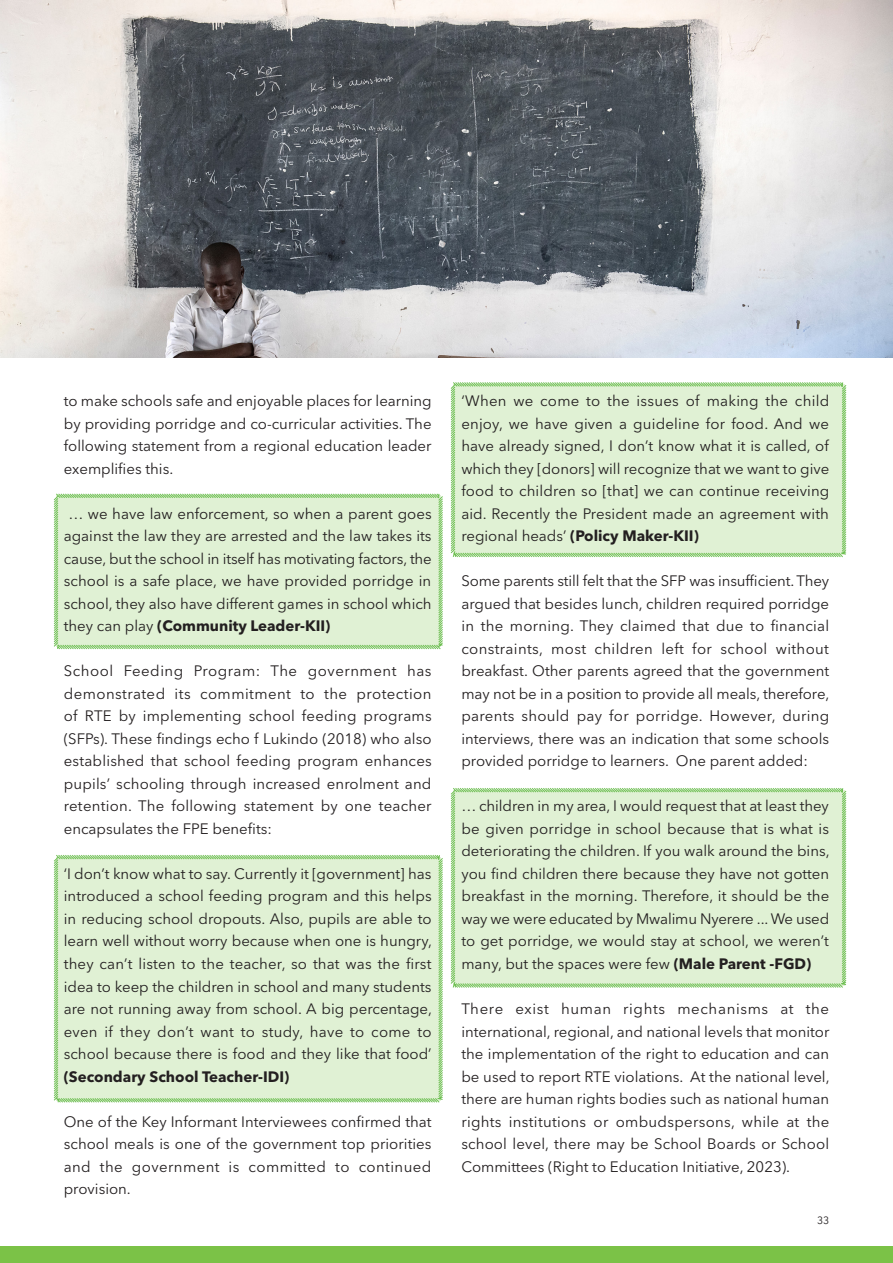
<style>
.page{position:relative;width:893px;height:1263px;background:#fff}
.page>*{position:absolute;margin:0;border:0;box-sizing:border-box;transform-origin:0 0}
.t1{font:15px/22.5px "Avenir Next LT Pro";color:#231f20;text-align:justify}
.t2{font:700 15px "Avenir Next LT Pro";color:#231f20}
.t3{font:10.5px "Avenir Next LT Pro";color:#231f20}
.s1{font-weight:700}
</style>
<div class="page">
<div style="left:0;top:1246px;width:893px;height:17px;background:#7bc247"></div>
<svg style="left:53px;top:493px;width:390px;height:157px;background:#def0d2"></svg>
<svg style="left:450px;top:382px;width:397px;height:176px;background:#dcefcf"></svg>
<div style="left:450px;top:788px;width:397px;height:200px;background:#e0f1d4"></div>
<div style="left:53px;top:855px;width:390px;height:248px;background:#e0f1d4"></div>
<img style="left:1px;top:0;width:892px;height:358px">
<p class="t1" style="left:64px;top:390px;width:369px">to make schools safe and enjoyable places for learning by providing porridge and co-curricular activities. The following statement from a regional education leader exemplifies this.</p>
<p class="t1" style="left:64px;top:502px;width:369px;text-indent:5px">… we have law enforcement, so when a parent goes against the law they are arrested and the law takes its cause, but the school in itself has motivating factors, the school is a safe place, we have provided porridge in school, they also have different games in school which they can play <span class="s1">(Community Leader-KII)</span></p>
<p class="t1" style="left:64px;top:660px;width:369px">School Feeding Program: The government has demonstrated its commitment to the protection of RTE by implementing school feeding programs (SFPs). These findings echo f Lukindo (2018) who also established that school feeding program enhances pupils’ schooling through increased enrolment and retention. The following statement by one teacher encapsulates the FPE benefits:</p>
<p class="t1" style="left:64px;top:862px;width:370px">‘I don’t know what to say. Currently it [government] has introduced a school feeding program and this helps in reducing school dropouts. Also, pupils are able to learn well without worry because when one is hungry, they can’t listen to the teacher, so that was the first idea to keep the children in school and many students are not running away from school. A big percentage, even if they don’t want to study, have to come to school because there is food and they like that food’</p>
<p class="t2" style="left:64px;top:1067px;width:227px">(Secondary School Teacher-IDI)</p>
<p class="t1" style="left:64px;top:1110px;width:369px">One of the Key Informant Interviewees confirmed that school meals is one of the government top priorities and the government is committed to continued provision.</p>
<p class="t1" style="left:461px;top:390px;width:370px">‘When we come to the issues of making the child enjoy, we have given a guideline for food. And we have already signed, I don’t know what it is called, of which they [donors] will recognize that we want to give food to children so [that] we can continue receiving aid. Recently the President made an agreement with regional heads’ <span class="s1">(Policy Maker-KII)</span></p>
<p class="t1" style="left:461px;top:570px;width:370px">Some parents still felt that the SFP was insufficient. They argued that besides lunch, children required porridge in the morning. They claimed that due to financial constraints, most children left for school without breakfast. Other parents agreed that the government may not be in a position to provide all meals, therefore, parents should pay for porridge. However, during interviews, there was an indication that some schools provided porridge to learners. One parent added:</p>
<p class="t1" style="left:461px;top:795px;width:370px">… children in my area, I would request that at least they be given porridge in school because that is what is deteriorating the children. If you walk around the bins, you find children there because they have not gotten breakfast in the morning. Therefore, it should be the way we were educated by Mwalimu Nyerere ... We used to get porridge, we would stay at school, we weren’t many, but the spaces were few <span class="s1">(Male Parent -FGD)</span></p>
<p class="t1" style="left:461px;top:997px;width:370px">There exist human rights mechanisms at the international, regional, and national levels that monitor the implementation of the right to education and can be used to report RTE violations. At the national level, there are human rights bodies such as national human rights institutions or ombudspersons, while at the school level, there may be School Boards or School Committees (Right to Education Initiative, 2023).</p>
<p class="t3" style="left:817px;top:1214px;width:14px">33</p>
</div>
